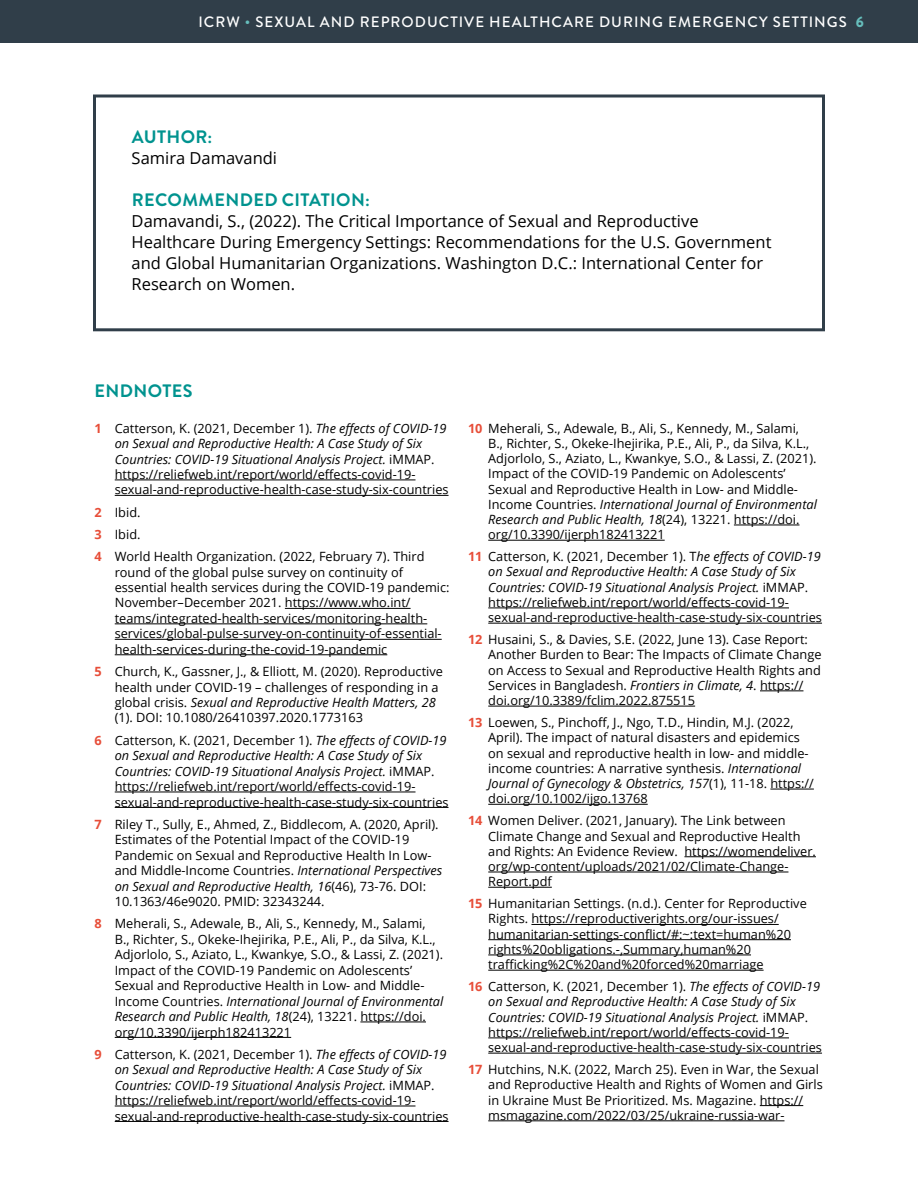
<style>
.page{position:relative;width:918px;height:1188px;background:#fff}
.page>*{position:absolute;margin:0;border:0;box-sizing:border-box;transform-origin:0 0}
.t1{font:700 18px "Brandon Grotesque";letter-spacing:.02em;color:#00938f}
.t2{font:16.5px/21px "Open Sans";color:#000}
.t3{font:500 15px "Brandon Grotesque";letter-spacing:.07em;color:#fff}
.t4{font:12.75px/15.3px "Open Sans";color:#000}
.s1{color:#66bebc}
.s2{color:#000}
.s3{font-weight:900;color:#66bebc}
.s4{font-weight:700;color:#e74e39}
.s5{font-style:italic}
</style>
<div class="page">
<div style="left:0;top:0;width:918px;height:43px;background:#303e49"></div>
<hr style="left:115px;top:480px;width:301px;height:1px;background:#000">
<hr style="left:115px;top:495px;width:334px;height:1px;background:#000">
<hr style="left:285px;top:608px;width:126px;height:1px;background:#000">
<hr style="left:115px;top:624px;width:312px;height:1px;background:#000">
<hr style="left:115px;top:639px;width:327px;height:1px;background:#000">
<hr style="left:115px;top:654px;width:272px;height:1px;background:#000">
<hr style="left:115px;top:792px;width:301px;height:1px;background:#000">
<hr style="left:115px;top:807px;width:334px;height:1px;background:#000">
<hr style="left:360px;top:1022px;width:66px;height:1px;background:#000">
<hr style="left:115px;top:1037px;width:176px;height:1px;background:#000">
<hr style="left:115px;top:1106px;width:301px;height:1px;background:#000">
<hr style="left:115px;top:1121px;width:334px;height:1px;background:#000">
<hr style="left:734px;top:525px;width:66px;height:1px;background:#000">
<hr style="left:488px;top:540px;width:177px;height:1px;background:#000">
<hr style="left:488px;top:608px;width:301px;height:1px;background:#000">
<hr style="left:488px;top:623px;width:334px;height:1px;background:#000">
<hr style="left:760px;top:691px;width:43px;height:1px;background:#000">
<hr style="left:488px;top:706px;width:207px;height:1px;background:#000">
<hr style="left:770px;top:789px;width:44px;height:1px;background:#000">
<hr style="left:488px;top:804px;width:160px;height:1px;background:#000">
<hr style="left:684px;top:856px;width:132px;height:1px;background:#000">
<hr style="left:488px;top:872px;width:300px;height:1px;background:#000">
<hr style="left:488px;top:887px;width:64px;height:1px;background:#000">
<hr style="left:531px;top:924px;width:248px;height:1px;background:#000">
<hr style="left:488px;top:939px;width:303px;height:1px;background:#000">
<hr style="left:488px;top:955px;width:263px;height:1px;background:#000">
<hr style="left:488px;top:970px;width:276px;height:1px;background:#000">
<hr style="left:488px;top:1038px;width:301px;height:1px;background:#000">
<hr style="left:488px;top:1053px;width:334px;height:1px;background:#000">
<hr style="left:760px;top:1105px;width:43px;height:1px;background:#000">
<hr style="left:488px;top:1121px;width:297px;height:1px;background:#000">
<div style="left:93px;top:94px;width:732px;height:237px;border:3px solid #303e49"></div>
<p class="t3" style="left:198px;top:12px;width:650px">ICRW <span class="s1">•</span> SEXUAL AND REPRODUCTIV HEALTHCARE DURING EMERGENCY SETTINGS</p>
<p class="t3" style="left:417px;top:12px;width:448px">ICRW <span class="s2">•</span> ENABLING WOMEN’S ECONOMIC EMPOWERMENT <span class="s3">6</span></p>
<h1 class="t1" style="left:132px;top:125px;width:82px">AUTHOR:</h1>
<p class="t2" style="left:132px;top:147px;width:147px">Samira Damavandi</p>
<h1 class="t1" style="left:132px;top:188px;width:240px">RECOMMENDED CITATION:</h1>
<p class="t2" style="left:132px;top:210px;width:641px">Damavandi, S., (2022). The Critical Importance of Sexual and Reproductive Healthcare During Emergency Settings: Recommendations for the U.S. Government and Global Humanitarian Organizations. Washington D.C.: International Center for Research on Women.</p>
<h1 class="t1" style="left:95px;top:378px;width:99px">ENDNOTES</h1>
<p class="t4" style="left:115px;top:420px;width:335px;text-indent:-20px"><span class="s4">1</span> Catterson, K. (2021, December 1). <span class="s5">The effects of COVID-19 on Sexual and Reproductive Health: A Case Study of Six Countries: COVID-19 Situational Analysis Project.</span> iMMAP. https://reliefweb.int/report/world/effects-covid-19- sexual-and-reproductive-health-case-study-six-countries</p>
<p class="t4" style="left:94px;top:501px;width:332px;line-height:22.2px"><span class="s4">2</span> Ibid.<br><span class="s4">3</span> Ibid.<br><span class="s4">4</span> World Health Organization. (2022, February 7). Third</p>
<p class="t4" style="left:115px;top:564px;width:336px">round of the global pulse survey on continuity of essential health services during the COVID-19 pandemic:<br>November–December 2021. https://www.who.int/ teams/integrated-health-services/monitoring-health&shy;services/global-pulse-survey-on-continuity-of-essential&shy;health-services-during-the-covid-19-pandemic</p>
<p class="t4" style="left:115px;top:663px;width:330px;text-indent:-20px"><span class="s4">5</span> Church, K., Gassner, J., &amp; Elliott, M. (2020). Reproductive health under COVID-19 – challenges of responding in a global crisis. <span class="s5">Sexual and Reproductive Health Matters, 28 </span>(1). DOI: 10.1080/26410397.2020.1773163</p>
<p class="t4" style="left:115px;top:732px;width:335px;text-indent:-20px"><span class="s4">6</span> Catterson, K. (2021, December 1). <span class="s5">The effects of COVID-19 on Sexual and Reproductive Health: A Case Study of Six Countries: COVID-19 Situational Analysis Project.</span> iMMAP. https://reliefweb.int/report/world/effects-covid-19- sexual-and-reproductive-health-case-study-six-countries</p>
<p class="t4" style="left:115px;top:816px;width:329px;text-indent:-20px"><span class="s4">7</span> Riley T., Sully, E., Ahmed, Z., Biddlecom, A. (2020, April).<br>Estimates of the Potential Impact of the COVID-19<br>Pandemic on Sexual and Reproductive Health In Low&shy;and Middle-Income Countries. <span class="s5">International Perspectives on Sexual and Reproductive Health, 16</span>(46), 73-76. DOI:<br>10.1363/46e9020. PMID: 32343244.</p>
<p class="t4" style="left:115px;top:916px;width:330px;text-indent:-20px"><span class="s4">8</span> Meherali, S., Adewale, B., Ali, S., Kennedy, M., Salami, B., Richter, S., Okeke-Ihejirika, P.E., Ali, P., da Silva, K.L., Adjorlolo, S., Aziato, L., Kwankye, S.O., &amp; Lassi, Z. (2021).<br>Impact of the COVID-19 Pandemic on Adolescents’ Sexual and Reproductive Health in Low- and Middle-Income Countries. <span class="s5">International Journal of Environmental Research and Public Health, 18</span>(24), 13221. https://doi. org/10.3390/ijerph182413221</p>
<p class="t4" style="left:115px;top:1046px;width:335px;text-indent:-20px"><span class="s4">9</span> Catterson, K. (2021, December 1). <span class="s5">The effects of COVID-19 on Sexual and Reproductive Health: A Case Study of Six Countries: COVID-19 Situational Analysis Project.</span> iMMAP. https://reliefweb.int/report/world/effects-covid-19- sexual-and-reproductive-health-case-study-six-countries</p>
<p class="t4" style="left:488px;top:420px;width:330px;text-indent:-20px"><span class="s4">10</span> Meherali, S., Adewale, B., Ali, S., Kennedy, M., Salami, B., Richter, S., Okeke-Ihejirika, P.E., Ali, P., da Silva, K.L., Adjorlolo, S., Aziato, L., Kwankye, S.O., &amp; Lassi, Z. (2021).<br>Impact of the COVID-19 Pandemic on Adolescents’ Sexual and Reproductive Health in Low- and Middle-Income Countries. <span class="s5">International Journal of Environmental Research and Public Health, 18</span>(24), 13221. https://doi. org/10.3390/ijerph182413221</p>
<p class="t4" style="left:488px;top:549px;width:335px;text-indent:-20px"><span class="s4">11</span> Catterson, K. (2021, December 1). T<span class="s5">he effects of COVID-19 on Sexual and Reproductive Health: A Case Study of Six Countries: COVID-19 Situational Analysis Project.</span> iMMAP. https://reliefweb.int/report/world/effects-covid-19- sexual-and-reproductive-health-case-study-six-countries</p>
<p class="t4" style="left:488px;top:632px;width:335px;text-indent:-20px"><span class="s4">12</span> Husaini, S., &amp; Davies, S.E. (2022, June 13). Case Report:<br>Another Burden to Bear: The Impacts of Climate Change on Access to Sexual and Reproductive Health Rights and Services in Bangladesh. <span class="s5">Frontiers in Climate, 4</span>. https:// doi.org/10.3389/fclim.2022.875515</p>
<p class="t4" style="left:488px;top:714px;width:327px;text-indent:-20px"><span class="s4">13</span> Loewen, S., Pinchoff, J., Ngo, T.D., Hindin, M.J. (2022, April). The impact of natural disasters and epidemics on sexual and reproductive health in low- and middle&shy;income countries: A narrative synthesis. <span class="s5">International Journal of Gynecology &amp; Obstetrics, 157</span>(1), 11-18. https:// doi.org/10.1002/ijgo.13768</p>
<p class="t4" style="left:488px;top:813px;width:329px;text-indent:-20px"><span class="s4">14</span> Women Deliver. (2021, January). The Link between Climate Change and Sexual and Reproductive Health and Rights: An Evidence Review. https://womendeliver. org/wp-content/uploads/2021/02/Climate-Change-Report.pdf</p>
<p class="t4" style="left:488px;top:896px;width:320px;text-indent:-20px"><span class="s4">15</span> Humanitarian Settings. (n.d.). Center for Reproductive Rights. https://reproductiverights.org/our-issues/ humanitarian-settings-conflict/#:~:text=human%20 rights%20obligations.-,Summary,human%20 trafficking%2C%20and%20forced%20marriage</p>
<p class="t4" style="left:488px;top:979px;width:335px;text-indent:-20px"><span class="s4">16</span> Catterson, K. (2021, December 1). <span class="s5">The effects of COVID-19 on Sexual and Reproductive Health: A Case Study of Six Countries: COVID-19 Situational Analysis Project.</span> iMMAP. https://reliefweb.int/report/world/effects-covid-19- sexual-and-reproductive-health-case-study-six-countries</p>
<p class="t4" style="left:488px;top:1061px;width:336px;text-indent:-20px"><span class="s4">17</span> Hutchins, N.K. (2022, March 25). Even in War, the Sexual and Reproductive Health and Rights of Women and Girls in Ukraine Must Be Prioritized. Ms. Magazine. https:// msmagazine.com/2022/03/25/ukraine-russia-war-</p>
</div>
